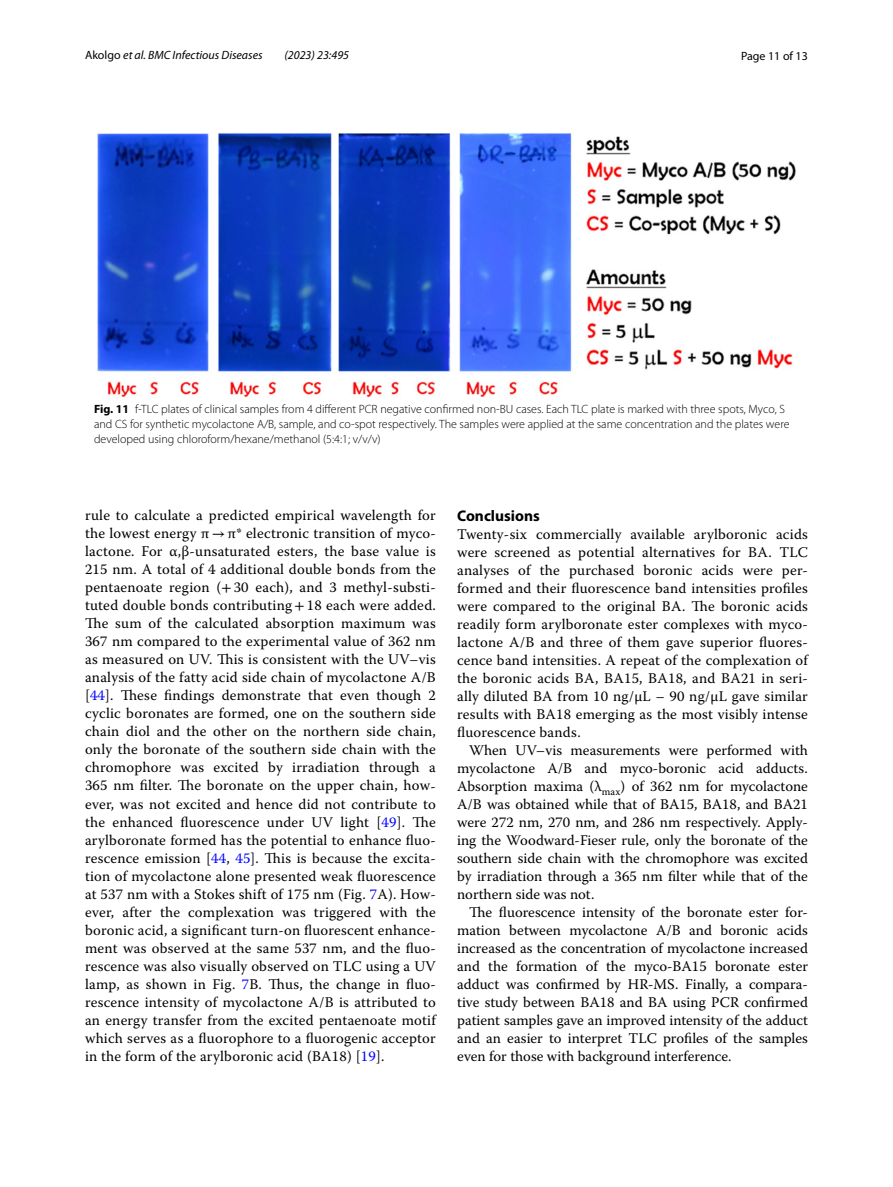
<style>
.page{position:relative;width:893px;height:1187px;background:#fff}
.page>*{position:absolute;margin:0;border:0;box-sizing:border-box;transform-origin:0 0}
.t1{font:700 15.45px "Myriad Pro";color:#000}
.t2{font:14.7px/18px "Warnock Pro";letter-spacing:.01em;color:#000;text-align:justify}
.t3{font:300 12px/15px "Myriad Pro";color:#000}
.t4{font:italic 12px "Myriad Pro";color:#000}
.t5{font:12px "Myriad Pro";color:#000}
.s1{font-style:normal}
.s2{font-weight:700}
.s3{font-family:"STIX"}
.s4{color:#00f}
</style>
<div class="page">
<img style="left:96px;top:133px;width:700px;height:264px">
<p class="t4" style="left:85px;top:48px;width:179px"><span class="s1">Akolgo</span> et al. BMC Infectious Diseases</p>
<p class="t4" style="left:284px;top:48px;width:66px">(2023) 23:495</p>
<p class="t5" style="left:741px;top:48px;width:68px">Page 11 of 13</p>
<p class="t3" style="left:94px;top:401px;width:697px"><span class="s2">Fig. 11</span> f-TLC plates of clinical samples from 4 different PCR negative confirmed non-BU cases. Each TLC plate is marked with three spots, Myco, S and CS for synthetic mycolactone A/B, sample, and co-spot respectively. The samples were applied at the same concentration and the plates were developed using chloroform/hexane/methanol (5:4:1; v/v/v)</p>
<p class="t2" style="left:85px;top:506px;width:352px">rule to calculate a predicted empirical wavelength for the lowest energy π<span class="s3">→</span> π* electronic transition of myco&shy;lactone. For α,β-unsaturated esters, the base value is 215 nm. A total of 4 additional double bonds from the pentaenoate region (<span class="s3">+</span>30 each), and 3 methyl-substi&shy;tuted double bonds contributing<span class="s3">+</span>18 each were added.<br>The sum of the calculated absorption maximum was 367 nm compared to the experimental value of 362 nm as measured on UV. This is consistent with the UV–vis analysis of the fatty acid side chain of mycolactone A/B [<span class="s4">44</span>]. These findings demonstrate that even though 2 cyclic boronates are formed, one on the southern side chain diol and the other on the northern side chain, only the boronate of the southern side chain with the chromophore was excited by irradiation through a 365 nm filter. The boronate on the upper chain, how&shy;ever, was not excited and hence did not contribute to the enhanced fluorescence under UV light [<span class="s4">49</span>]. The arylboronate formed has the potential to enhance fluo&shy;rescence emission [<span class="s4">44</span>, <span class="s4">45</span>]. This is because the excita&shy;tion of mycolactone alone presented weak fluorescence at 537 nm with a Stokes shift of 175 nm (Fig. <span class="s4">7</span>A). How&shy;ever, after the complexation was triggered with the boronic acid, a significant turn-on fluorescent enhance&shy;ment was observed at the same 537 nm, and the fluo&shy;rescence was also visually observed on TLC using a UV lamp, as shown in Fig. <span class="s4">7</span>B. Thus, the change in fluo&shy;rescence intensity of mycolactone A/B is attributed to an energy transfer from the excited pentaenoate motif which serves as a fluorophore to a fluorogenic acceptor in the form of the arylboronic acid (BA18) [<span class="s4">19</span>].</p>
<p class="t1" style="left:457px;top:505px;width:84px">Conclusions</p>
<p class="t2" style="left:457px;top:525px;width:352px">Twenty-six commercially available arylboronic acids were screened as potential alternatives for BA. TLC analyses of the purchased boronic acids were per&shy;formed and their fluorescence band intensities profiles were compared to the original BA. The boronic acids readily form arylboronate ester complexes with myco&shy;lactone A/B and three of them gave superior fluores&shy;cence band intensities. A repeat of the complexation of the boronic acids BA, BA15, BA18, and BA21 in seri&shy;ally diluted BA from 10 ng/µL – 90 ng/µL gave similar results with BA18 emerging as the most visibly intense fluorescence bands.</p>
<p class="t2" style="left:457px;top:741px;width:352px;text-indent:12px">When UV–vis measurements were performed with mycolactone A/B and myco-boronic acid adducts.<br>Absorption maxima (λ<sub>max</sub>) of 362 nm for mycolactone A/B was obtained while that of BA15, BA18, and BA21 were 272 nm, 270 nm, and 286 nm respectively. Apply&shy;ing the Woodward-Fieser rule, only the boronate of the southern side chain with the chromophore was excited by irradiation through a 365 nm filter while that of the northern side was not.</p>
<p class="t2" style="left:457px;top:903px;width:352px;text-indent:12px">The fluorescence intensity of the boronate ester for&shy;mation between mycolactone A/B and boronic acids increased as the concentration of mycolactone increased and the formation of the myco-BA15 boronate ester adduct was confirmed by HR-MS. Finally, a compara&shy;tive study between BA18 and BA using PCR confirmed patient samples gave an improved intensity of the adduct and an easier to interpret TLC profiles of the samples even for those with background interference.</p>
</div>
